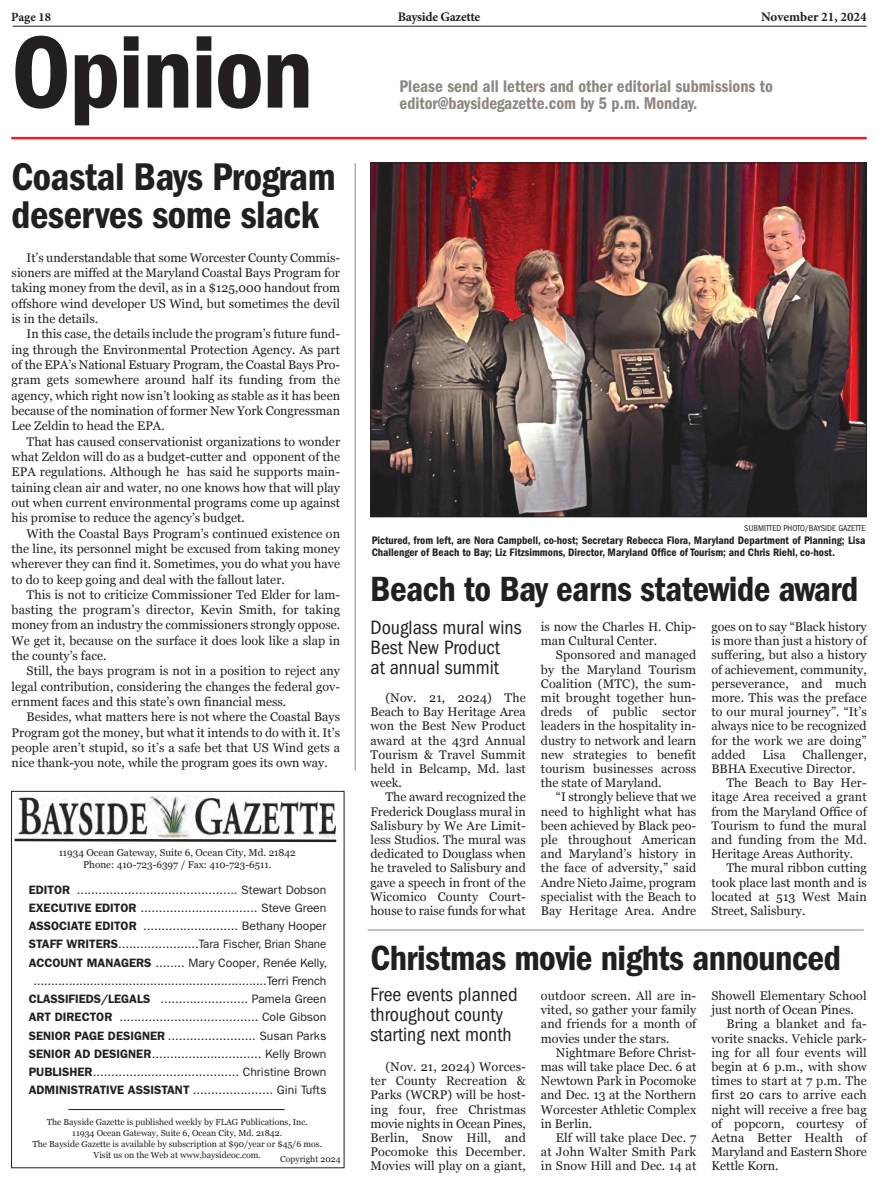
<style>
.page{position:relative;width:878px;height:1193px;background:#fff}
.page>*{position:absolute;margin:0;border:0;box-sizing:border-box;transform-origin:0 0}
.t1{font:106.25px "ITC Franklin Gothic Std Dm Cd";letter-spacing:-.015em;color:#231f20}
.t2{font:40px/37.5px "ITC Franklin Gothic Std Dm Cd";letter-spacing:-.015em;color:#231f20}
.t3{font:36.25px "ITC Franklin Gothic Std Dm Cd";letter-spacing:-.015em;color:#231f20}
.t4{font:condensed 20px/20px "ITC Franklin Gothic Std";color:#231f20}
.t5{font:17.5px "ITC Franklin Gothic Std Dm Cd";color:#8d877f}
.t6{font:700 13.12px "Minion Pro";color:#231f20}
.t7{font:700 13.12px "Minion Pro";letter-spacing:-.02em;color:#231f20}
.t8{font:12.5px/14.2px "Georgia";color:#231f20;text-align:justify}
.t9{font:700 12.5px "Minion Pro";color:#231f20}
.t10{font:12.25px/18.2px "ITC Franklin Gothic Std";color:#231f20;text-align:center}
.t11{font:11.25px/12.5px "ITC Franklin Gothic Std Dm Cd";color:#231f20}
.t12{font:10px/11.2px "Georgia";color:#231f20;text-align:center}
.t13{font:8.75px/11.2px "Georgia";color:#231f20;text-align:center}
.t14{font:condensed 8.75px "ITC Franklin Gothic Std";color:#231f20}
.s1{font-weight:600}
</style>
<div class="page">
<hr style="left:12px;top:26px;width:854px;height:1px;background:#231f20">
<hr style="left:355px;top:163px;width:1px;height:607px;background:#8d877f">
<hr style="left:11px;top:137px;width:855px;height:2px;background:#ea1e24">
<div style="left:11px;top:791px;width:333px;height:377px;border:1px solid #231f20"></div>
<hr style="left:68px;top:1109px;width:217px;height:1px;background:#231f20">
<img style="left:18px;top:795px;width:318px;height:42px">
<svg style="left:12px;top:837px;width:325px;height:6px"></svg>
<img style="left:372px;top:165px;width:492px;height:350px">
<hr style="left:367px;top:929px;width:496px;height:1px;background:#8d877f">
<p class="t9" style="left:11px;top:12px;width:41px">Page 18</p>
<p class="t7" style="left:398px;top:12px;width:84px">Bayside Gazette</p>
<p class="t6" style="left:761px;top:12px;width:107px">November 21, 2024</p>
<h1 class="t1" style="left:11px;top:37px;width:303px">Opinion</h1>
<h2 class="t2" style="left:12px;top:161px;width:325px">Coastal Bays Program deserves some slack</h2>
<p class="t8" style="left:12px;top:250px;width:330px;line-height:15.2px;text-indent:15px">It’s understandable that some Worcester County Commis&shy;sioners are miffed at the Maryland Coastal Bays Program for taking money from the devil, as in a $125,000 handout from offshore wind developer US Wind, but sometimes the devil is in the details.</p>
<p class="t8" style="left:12px;top:326px;width:330px;line-height:15.2px;text-indent:15px">In this case, the details include the program’s future fund&shy;ing through the Environmental Protection Agency. As part of the EPA’s National Estuary Program, the Coastal Bays Pro&shy;gram gets somewhere around half its funding from the agency, which right now isn’t looking as stable as it has been because of the nomination of former New York Congressman Lee Zeldin to head the EPA.</p>
<p class="t8" style="left:12px;top:433px;width:330px;line-height:15.4px;text-indent:15px">That has caused conservationist organizations to wonder what Zeldon will do as a budget-cutter and opponent of the EPA regulations. Although he has said he supports main&shy;taining clean air and water, no one knows how that will play out when current environmental programs come up against his promise to reduce the agency’s budget.</p>
<p class="t8" style="left:12px;top:525px;width:330px;line-height:15.2px;text-indent:15px">With the Coastal Bays Program’s continued existence on the line, its personnel might be excused from taking money wherever they can find it. Sometimes, you do what you have to do to keep going and deal with the fallout later.</p>
<p class="t8" style="left:12px;top:587px;width:330px;line-height:15.2px;text-indent:15px">This is not to criticize Commissioner Ted Elder for lam&shy;basting the program’s director, Kevin Smith, for taking money from an industry the commissioners strongly oppose.<br>We get it, because on the surface it does look like a slap in the county’s face.</p>
<p class="t8" style="left:12px;top:663px;width:330px;line-height:15.2px;text-indent:15px">Still, the bays program is not in a position to reject any legal contribution, considering the changes the federal gov&shy;ernment faces and this state’s own financial mess.</p>
<p class="t8" style="left:12px;top:709px;width:330px;line-height:15.2px;text-indent:15px">Besides, what matters here is not where the Coastal Bays Program got the money, but what it intends to do with it. It’s people aren’t stupid, so it’s a safe bet that US Wind gets a nice thank-you note, while the program goes its own way.</p>
<p class="t12" style="left:59px;top:847px;width:238px">11934 Ocean Gateway, Suite 6, Ocean City, Md. 21842<br>Phone: 410-723-6397 / Fax: 410-723-6511.</p>
<p class="t10" style="left:29px;top:880px;width:300px"><span class="s1">EDITOR</span> ............................................ Stewart Dobson <span class="s1">EXECUTIVE EDITOR</span> ................................ Steve Green <span class="s1">ASSOCIATE EDITOR</span> .......................... Bethany Hooper <span class="s1">STAFF WRITERS</span>......................Tara Fischer, Brian Shane <span class="s1">ACCOUNT MANAGERS</span> ........ Mary Cooper, Renée Kelly, ..................................................................Terri French <span class="s1">CLASSIFIEDS/LEGALS</span> ........................ Pamela Green <span class="s1">ART DIRECTOR</span> ...................................... Cole Gibson <span class="s1">SENIOR PAGE DESIGNER</span> ........................ Susan Parks <span class="s1">SENIOR AD DESIGNER</span>.............................. Kelly Brown <span class="s1">PUBLISHER</span>........................................ Christine Brown <span class="s1">ADMINISTRATIVE ASSISTANT</span> ...................... Gini Tufts</p>
<p class="t13" style="left:32px;top:1116px;width:291px">The Bayside Gazette is published weekly by FLAG Publications, Inc.<br>11934 Ocean Gateway, Suite 6, Ocean City, Md. 21842.<br>The Bayside Gazette is available by subscription at $90/year or $45/6 mos.<br>Visit us on the Web at www.baysideoc.com.</p>
<p class="t13" style="left:280px;top:1153px;width:62px">Copyright 2024</p>
<h3 class="t5" style="left:399px;top:80px;width:375px">Please send all letters and other editorial submissions to</h3>
<h3 class="t5" style="left:399px;top:98px;width:299px">editor@baysidegazette.com by 5 p.m. Monday.</h3>
<p class="t14" style="left:744px;top:525px;width:123px">SUBMITTED PHOTO/BAYSIDE GAZETTE</p>
<p class="t11" style="left:372px;top:534px;width:495px">Pictured, from left, are Nora Campbell, co-host; Secretary Rebecca Flora, Maryland Department of Planning; Lisa<br>Challenger of Beach to Bay; Liz Fitzsimmons, Director, Maryland Office of Tourism; and Chris Riehl, co-host.</p>
<h3 class="t3" style="left:370px;top:577px;width:490px">Beach to Bay earns statewide award</h3>
<h3 class="t4" style="left:370px;top:619px;width:153px">Douglass mural wins<br>Best New Product<br>at annual summit</h3>
<p class="t8" style="left:370px;top:690px;width:157px;text-indent:15px">(Nov. 21, 2024) The Beach to Bay Heritage Area won the Best New Product award at the 43rd Annual Tourism &amp; Travel Summit held in Belcamp, Md. last week.</p>
<p class="t8" style="left:370px;top:790px;width:157px;text-indent:15px">The award recognized the Frederick Douglass mural in Salisbury by We Are Limit&shy;less Studios. The mural was dedicated to Douglass when he traveled to Salisbury and gave a speech in front of the Wicomico County Court&shy;house to raise funds for what</p>
<p class="t8" style="left:541px;top:619px;width:157px">is now the Charles H. Chip&shy;man Cultural Center.</p>
<p class="t8" style="left:541px;top:648px;width:157px;text-indent:15px">Sponsored and managed by the Maryland Tourism Coalition (MTC), the sum&shy;mit brought together hun&shy;dreds of public sector leaders in the hospitality in&shy;dustry to network and learn new strategies to benefit tourism businesses across the state of Maryland.</p>
<p class="t8" style="left:541px;top:790px;width:157px;text-indent:15px">“I strongly believe that we need to highlight what has been achieved by Black peo&shy;ple throughout American and Maryland’s history in the face of adversity,” said Andre Nieto Jaime, program specialist with the Beach to Bay Heritage Area. Andre</p>
<p class="t8" style="left:711px;top:619px;width:157px">goes on to say “Black history is more than just a history of suffering, but also a history of achievement, community, perseverance, and much more. This was the preface to our mural journey”. “It’s always nice to be recognized for the work we are doing” added</p>
<p class="t8" style="left:762px;top:747px;width:25px">Lisa</p>
<p class="t8" style="left:802px;top:747px;width:66px">Challenger,</p>
<p class="t8" style="left:711px;top:761px;width:145px">BBHA Executive Director.</p>
<p class="t8" style="left:726px;top:775px;width:142px">The Beach to Bay Her-</p>
<p class="t8" style="left:711px;top:790px;width:157px">itage Area received a grant</p>
<p class="t8" style="left:711px;top:804px;width:157px">from the Maryland Office of</p>
<p class="t8" style="left:711px;top:818px;width:157px">Tourism to fund the mural</p>
<p class="t8" style="left:711px;top:832px;width:157px">and funding from the Md.</p>
<p class="t8" style="left:711px;top:846px;width:143px">Heritage Areas Authority.</p>
<p class="t8" style="left:726px;top:860px;width:142px">The mural ribbon cutting</p>
<p class="t8" style="left:711px;top:875px;width:157px">took place last month and is</p>
<p class="t8" style="left:711px;top:889px;width:157px">located at 513 West Main</p>
<p class="t8" style="left:711px;top:903px;width:96px">Street, Salisbury.</p>
<h3 class="t3" style="left:370px;top:946px;width:472px">Christmas movie nights announced</h3>
<h3 class="t4" style="left:370px;top:985px;width:149px">Free events planned throughout county starting next month</h3>
<p class="t8" style="left:370px;top:1059px;width:157px;text-indent:15px">(Nov. 21, 2024) Worces&shy;ter County Recreation &amp; Parks (WCRP) will be host&shy;ing four, free Christmas movie nights in Ocean Pines, Berlin, Snow Hill, and Pocomoke this December.<br>Movies will play on a giant,</p>
<p class="t8" style="left:541px;top:988px;width:157px">outdoor screen. All are in&shy;vited, so gather your family and friends for a month of movies under the stars.</p>
<p class="t8" style="left:541px;top:1045px;width:157px;text-indent:15px">Nightmare Before Christ&shy;mas will take place Dec. 6 at Newtown Park in Pocomoke and Dec. 13 at the Northern Worcester Athletic Complex in Berlin.</p>
<p class="t8" style="left:541px;top:1130px;width:157px;text-indent:15px">Elf will take place Dec. 7 at John Walter Smith Park in Snow Hill and Dec. 14 at</p>
<p class="t8" style="left:711px;top:988px;width:157px">Showell Elementary School just north of Ocean Pines.</p>
<p class="t8" style="left:711px;top:1017px;width:157px;text-indent:15px">Bring a blanket and fa&shy;vorite snacks. Vehicle park&shy;ing for all four events will begin at 6 p.m., with show times to start at 7 p.m. The first 20 cars to arrive each night will receive a free bag of popcorn, courtesy of Aetna Better Health of Maryland and Eastern Shore Kettle Korn.</p>
</div>
